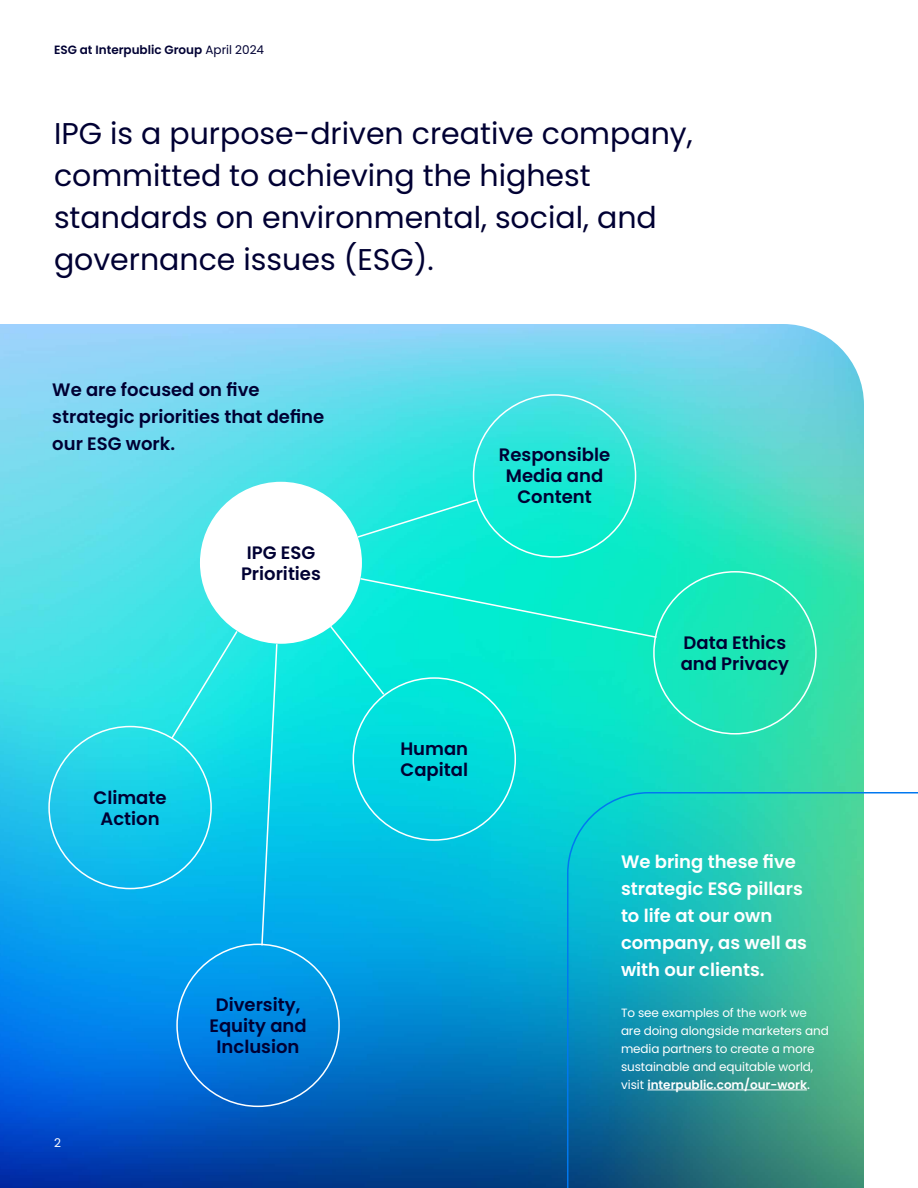
<style>
.page{position:relative;width:918px;height:1188px;background:#fff}
.page>*{position:absolute;margin:0;border:0;box-sizing:border-box;transform-origin:0 0}
.t1{font:30px/42px "Poppins";color:#003}
.t2{font:600 18px/21px "Poppins";color:#003;text-align:center}
.t3{font:600 18px/27px "Poppins";color:#fff}
.t4{font:12px/18px "Poppins";letter-spacing:-.01em;color:#fff}
.t5{font:600 12px "Poppins";color:#003}
.s1{font-weight:400}
.s2{font-weight:600}
.s3{font-weight:500}
</style>
<div class="page">
<img style="left:0;top:324px;width:864px;height:864px">
<div style="left:200px;top:482px;width:162px;height:162px;background:#fff;border-radius:50%"></div>
<svg style="left:356px;top:498px;width:123px;height:41px;background:#20e9dc"></svg>
<svg style="left:170px;top:570px;width:647px;height:538px;background:#13c5d6"></svg>
<svg style="left:566px;top:791px;width:352px;height:397px"></svg>
<hr style="left:647px;top:1090px;width:160px;height:1px;background:#fff">
<p class="t5" style="left:54px;top:43px;width:212px">ESG at Interpublic Group <span class="s1">April 2024</span></p>
<h1 class="t1" style="left:54px;top:113px;width:640px">IPG is a purpose-driven creative company, committed to achieving the highest standards on environmental, social, and governance issues (ESG).</h1>
<p class="t2" style="left:52px;top:376px;width:274px;line-height:27px;text-align:left">We are focused on five strategic priorities that define our ESG work.</p>
<p class="t2" style="left:241px;top:542px;width:81px">IPG ESG<br>Priorities</p>
<p class="t2" style="left:94px;top:787px;width:74px">Climate<br>Action</p>
<p class="t4" style="left:54px;top:1133px;width:8px">2</p>
<p class="t2" style="left:210px;top:995px;width:99px">Diversity,<br>Equity and<br>Inclusion</p>
<p class="t2" style="left:499px;top:445px;width:113px">Responsible<br>Media and<br>Content</p>
<p class="t2" style="left:400px;top:738px;width:69px;text-align:left">Human<br>Capital</p>
<p class="t2" style="left:681px;top:632px;width:110px;text-align:left">Data Ethics and Privacy</p>
<p class="t3" style="left:621px;top:848px;width:188px">We bring these five strategic ESG pillars to life at our own company, as well as with our clients.</p>
<p class="t4" style="left:621px;top:1004px;width:209px">To see examples of the work we are doing alongside marketers and media partners to create a more sustainable and equitable world, visit <span class="s2">interpublic.com/our-work</span><span class="s3">.</span></p>
</div>
